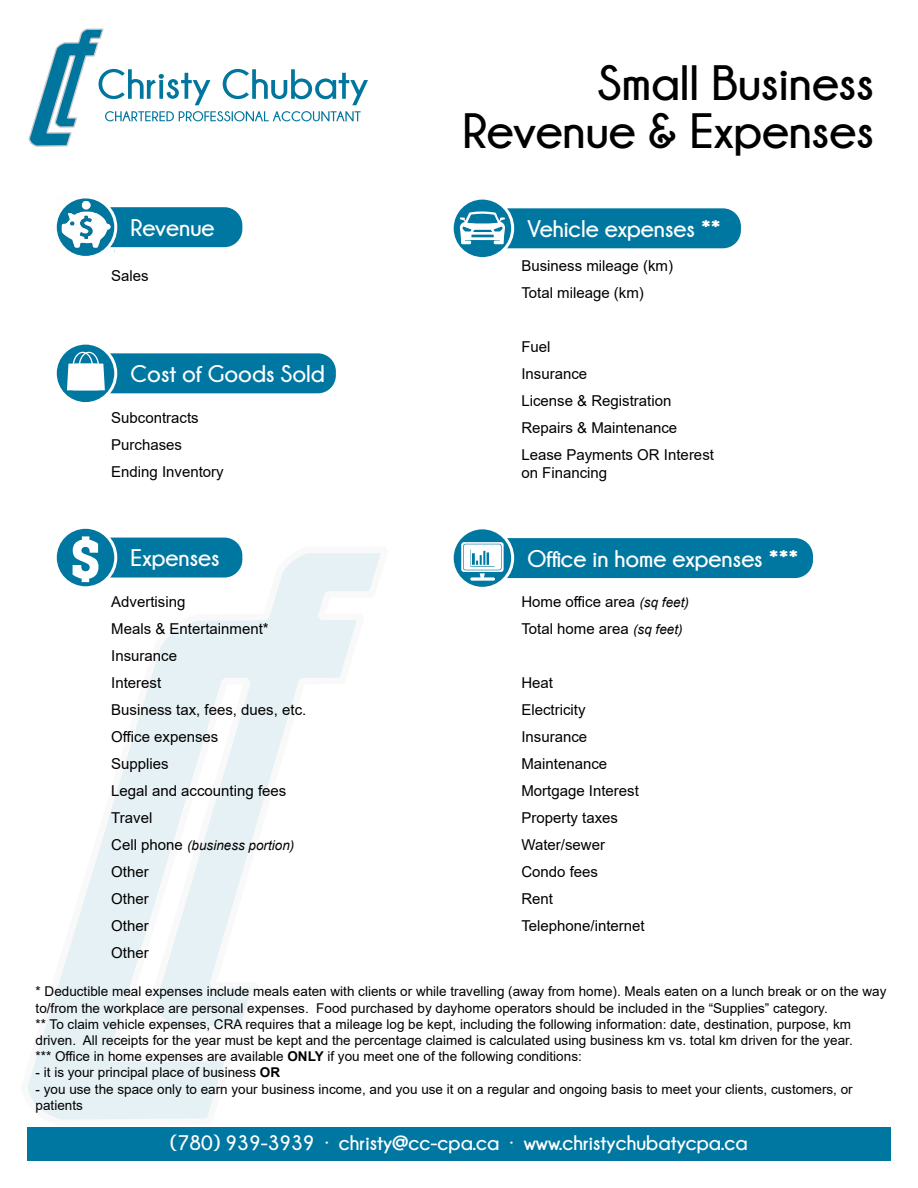
<style>
.page{position:relative;width:918px;height:1188px;background:#fff}
.page>*{position:absolute;margin:0;border:0;box-sizing:border-box;transform-origin:0 0}
.t1{font:500 60px "Aachen DEE";color:#fff}
.t2{font:700 49.5px/48px "Champagne&Limousines";color:#000;text-align:right}
.t3{font:700 24px "Champagne&Limousines";color:#fff}
.t4{font:700 21px "Champagne&Limousines";color:#fff}
.t5{font:15px/27px "Arial";color:#000}
.t6{font:13.5px/16.2px "Arial";color:#000}
.t7{font:italic 13.5px "Arial";color:#000}
.s1{font-style:normal;font-size:15px}
.s2{font-style:italic;font-size:13.5px}
.s3{font-weight:700}
</style>
<div class="page">
<svg style="left:27px;top:542px;width:365px;height:586px"></svg>
<svg style="left:364px;top:887px;width:28px;height:36px"></svg>
<div style="left:342px;top:740px;width:86px;height:147px;background:#fff"></div>
<svg style="left:28px;top:28px;width:340px;height:119px"></svg>
<div style="left:27px;top:1128px;width:864px;height:33px;background:#0077a0"></div>
<div style="left:75px;top:207px;width:167px;height:40px;background:#0077a0;border-radius:18px"></div>
<div style="left:75px;top:353px;width:261px;height:40px;background:#0077a0;border-radius:18px"></div>
<div style="left:75px;top:538px;width:167px;height:40px;background:#0077a0;border-radius:18px"></div>
<svg style="left:55px;top:197px;width:61px;height:60px"></svg>
<div style="left:54px;top:195px;width:63px;height:64px;border:3px solid #fff;border-radius:50%"></div>
<svg style="left:55px;top:343px;width:61px;height:61px"></svg>
<div style="left:54px;top:342px;width:63px;height:63px;border:3px solid #fff;border-radius:50%"></div>
<div style="left:55px;top:527px;width:61px;height:61px;background:#0077a0;border-radius:50%"></div>
<div style="left:54px;top:526px;width:63px;height:63px;border:3px solid #fff;border-radius:50%"></div>
<div style="left:472px;top:208px;width:269px;height:40px;background:#0077a0;border-radius:18px"></div>
<div style="left:472px;top:538px;width:341px;height:40px;background:#0077a0;border-radius:18px"></div>
<svg style="left:452px;top:198px;width:61px;height:61px"></svg>
<div style="left:451px;top:197px;width:63px;height:63px;border:3px solid #fff;border-radius:50%"></div>
<svg style="left:452px;top:528px;width:61px;height:60px"></svg>
<div style="left:451px;top:526px;width:63px;height:64px;border:3px solid #fff;border-radius:50%"></div>
<img style="left:57px;top:196px;width:57px;height:56px">
<svg style="left:67px;top:352px;width:38px;height:38px"></svg>
<svg style="left:460px;top:211px;width:45px;height:33px"></svg>
<svg style="left:461px;top:542px;width:43px;height:39px"></svg>
<h3 class="t3" style="left:131px;top:214px;width:85px">Revenue</h3>
<p class="t5" style="left:111px;top:262px;width:39px">Sales</p>
<h3 class="t3" style="left:131px;top:360px;width:196px">Cost of Goods Sold</h3>
<p class="t5" style="left:111px;top:404px;width:114px">Subcontracts<br>Purchases<br>Ending Inventory</p>
<h1 class="t1" style="left:70px;top:526px;width:33px">$</h1>
<h3 class="t3" style="left:131px;top:544px;width:91px">Expenses</h3>
<p class="t5" style="left:111px;top:588px;width:197px">Advertising<br>Meals &amp; Entertainment*<br>Insurance<br>Interest<br>Business tax, fees, dues, etc.<br>Office expenses<br>Supplies<br>Legal and accounting fees<br>Travel</p>
<p class="t7" style="left:111px;top:836px;width:185px"><span class="s1">Cell phone</span> (business portion)</p>
<p class="t5" style="left:111px;top:858px;width:39px;text-align:justify">Other Other Other Other</p>
<h2 class="t2" style="left:462px;top:59px;width:413px">Small Business<br>Revenue &amp; Expenses</h2>
<h3 class="t3" style="left:527px;top:215px;width:195px">Vehicle expenses **</h3>
<p class="t5" style="left:521px;top:252px;width:153px">Business mileage (km)<br>Total mileage (km)</p>
<p class="t5" style="left:521px;top:333px;width:194px">Fuel<br>Insurance<br>License &amp; Registration<br>Repairs &amp; Maintenance<br>Lease Payments OR Interest</p>
<p class="t5" style="left:521px;top:459px;width:87px">on Financing</p>
<h3 class="t3" style="left:527px;top:545px;width:272px">Office in home expenses ***</h3>
<p class="t5" style="left:521px;top:588px;width:169px">Home office area <span class="s2">(sq feet)<br></span>Total home area <span class="s2">(sq feet)</span></p>
<p class="t5" style="left:521px;top:669px;width:125px">Heat<br>Electricity<br>Insurance<br>Maintenance<br>Mortgage Interest<br>Property taxes<br>Water/sewer<br>Condo fees<br>Rent<br>Telephone/internet</p>
<p class="t6" style="left:36px;top:983px;width:852px">* Deductible meal expenses include meals eaten with clients or while travelling (away from home). Meals eaten on a lunch break or on the way to/from the workplace are personal expenses. Food purchased by dayhome operators should be included in the “Supplies” category.<br>** To claim vehicle expenses, CRA requires that a mileage log be kept, including the following information: date, destination, purpose, km driven. All receipts for the year must be kept and the percentage claimed is calculated using business km vs. total km driven for the year.<br>*** Office in home expenses are available <span class="s3">ONLY</span> if you meet one of the following conditions:</p>
<p class="t6" style="left:36px;top:1064px;width:246px">- it is your principal place of business <span class="s3">OR</span></p>
<p class="t6" style="left:36px;top:1081px;width:819px">- you use the space only to earn your business income, and you use it on a regular and ongoing basis to meet your clients, customers, or patients</p>
<h3 class="t4" style="left:170px;top:1131px;width:579px">(780) 939-3939 · christy@cc-cpa.ca · www.christychubatycpa.ca</h3>
</div>
